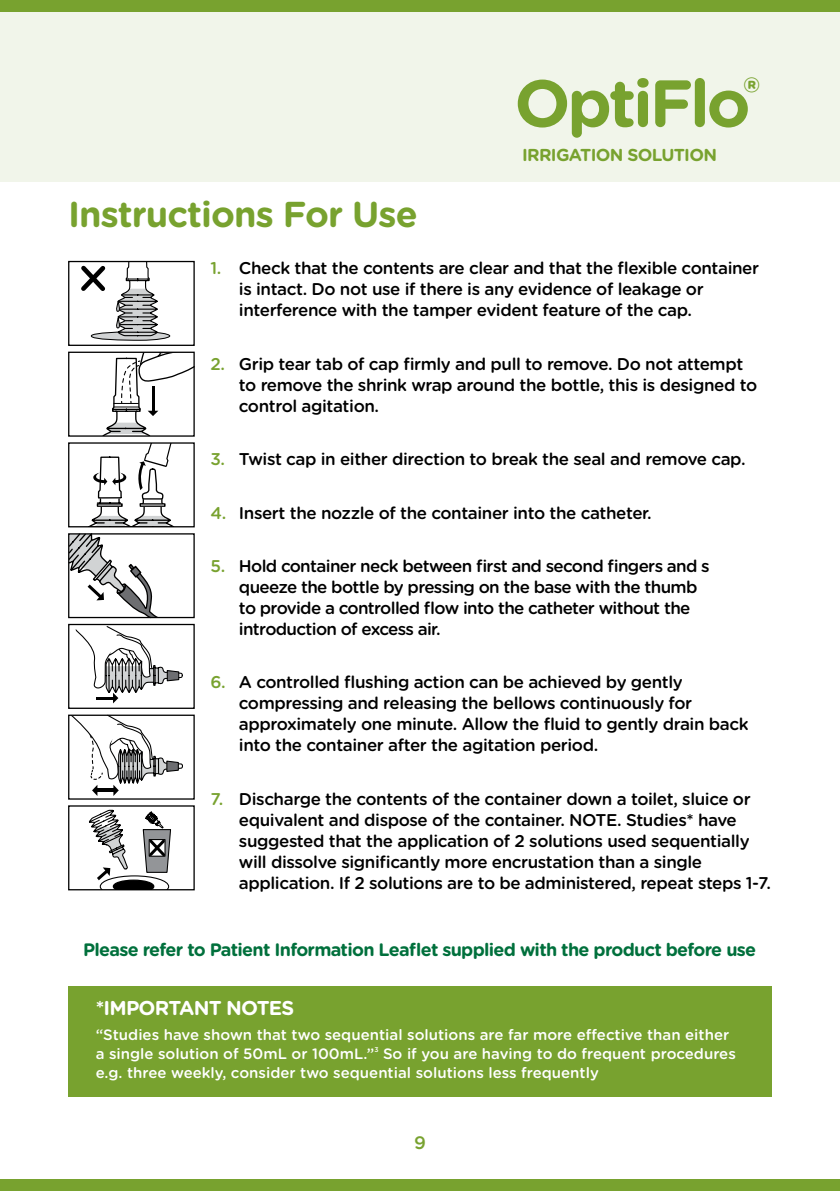
<style>
.page{position:relative;width:840px;height:1191px;background:#fff}
.page>*{position:absolute;margin:0;border:0;box-sizing:border-box;transform-origin:0 0}
.t1{font:700 66.2px "Gotham Rounded";letter-spacing:-.05em;color:#78a22f}
.t2{font:700 36px "Gotham Rounded";letter-spacing:-.025em;color:#78a22f}
.t3{font:700 20px "Gotham Rounded";letter-spacing:-.04em;color:#fff}
.t4{font:700 18px "Gotham Rounded";letter-spacing:-.04em;color:#00703c}
.t5{font:500 18px "Gotham Rounded";color:#78a22f}
.t6{font:700 17.2px "Gotham Rounded";letter-spacing:-.04em;color:#78a22f}
.t7{font:500 17px/21px "Gotham Rounded";letter-spacing:-.025em;color:#000}
.t8{font:500 15px/19px "Gotham Rounded";color:#fff}
.t9{font:500 6.8px "Gotham Rounded";color:#fff}
.s1{color:#78a22f}
</style>
<div class="page">
<div style="left:0;top:11px;width:839px;height:170px;background:#f1f5ea"></div>
<div style="left:68px;top:985px;width:703px;height:111px;background:#78a22f"></div>
<div style="left:0;top:0;width:839px;height:11px;background:#78a22f"></div>
<div style="left:0;top:1179px;width:839px;height:12px;background:#78a22f"></div>
<svg style="left:81px;top:263px;width:90px;height:78px"></svg>
<div style="left:68px;top:261px;width:127px;height:85px;border:1px solid #000"></div>
<svg style="left:103px;top:353px;width:90px;height:82px"></svg>
<div style="left:68px;top:351px;width:127px;height:86px;border:1px solid #000"></div>
<svg style="left:68px;top:443px;width:107px;height:176px"></svg>
<div style="left:68px;top:533px;width:127px;height:85px;border:1px solid #000"></div>
<svg style="left:76px;top:626px;width:107px;height:77px"></svg>
<div style="left:68px;top:624px;width:127px;height:85px;border:1px solid #000"></div>
<div style="left:68px;top:714px;width:127px;height:85px;border:1px solid #000"></div>
<svg style="left:70px;top:714px;width:114px;height:82px"></svg>
<div style="left:68px;top:805px;width:127px;height:85px;border:1px solid #000"></div>
<svg style="left:88px;top:809px;width:84px;height:80px"></svg>
<h2 class="t2" style="left:68px;top:188px;width:351px">Instructions For Use</h2>
<h1 class="t1" style="left:514px;top:55px;width:247px">OptiFlo<sup>®</sup></h1>
<p class="t6" style="left:522px;top:143px;width:196px">IRRIGATION SOLUTION</p>
<p class="t7" style="left:239px;top:257px;width:521px;text-indent:-28px"><span class="s1">1.</span> Check that the contents are clear and that the flexible container is intact. Do not use if there is any evidence of leakage or interference with the tamper evident feature of the cap.</p>
<p class="t7" style="left:239px;top:352px;width:519px;text-indent:-28px"><span class="s1">2.</span> Grip tear tab of cap firmly and pull to remove. Do not attempt to remove the shrink wrap around the bottle, this is designed to control agitation.</p>
<p class="t7" style="left:210px;top:448px;width:536px"><span class="s1">3.</span> Twist cap in either direction to break the seal and remove cap.</p>
<p class="t7" style="left:210px;top:501px;width:442px"><span class="s1">4.</span> Insert the nozzle of the container into the catheter.</p>
<p class="t7" style="left:239px;top:555px;width:472px;text-indent:-28px"><span class="s1">5.</span> Hold container neck between first and second fingers and s queeze the bottle by pressing on the base with the thumb to provide a controlled flow into the catheter without the introduction of excess air.</p>
<p class="t7" style="left:239px;top:671px;width:511px;text-indent:-28px"><span class="s1">6.</span> A controlled flushing action can be achieved by gently compressing and releasing the bellows continuously for approximately one minute. Allow the fluid to gently drain back into the container after the agitation period.</p>
<p class="t7" style="left:239px;top:787px;width:533px;text-indent:-28px"><span class="s1">7.</span> Discharge the contents of the container down a toilet, sluice or equivalent and dispose of the container. NOTE. Studies* have suggested that the application of 2 solutions used sequentially will dissolve significantly more encrustation than a single application. If 2 solutions are to be administered, repeat steps 1-7.</p>
<p class="t4" style="left:83px;top:936px;width:674px">Please refer to Patient Information Leaflet supplied with the product before use</p>
<p class="t3" style="left:96px;top:993px;width:200px">*IMPORTANT NOTES</p>
<p class="t8" style="left:96px;top:1024px;width:634px">“Studies have shown that two sequential solutions are far more effective than either a single solution of 50mL or 100mL.”</p>
<p class="t9" style="left:374px;top:1044px;width:6px">3</p>
<p class="t8" style="left:96px;top:1043px;width:641px;text-indent:287px">So if you are having to do frequent procedures e.g. three weekly, consider two sequential solutions less frequently</p>
<p class="t5" style="left:414px;top:1129px;width:13px">9</p>
</div>
